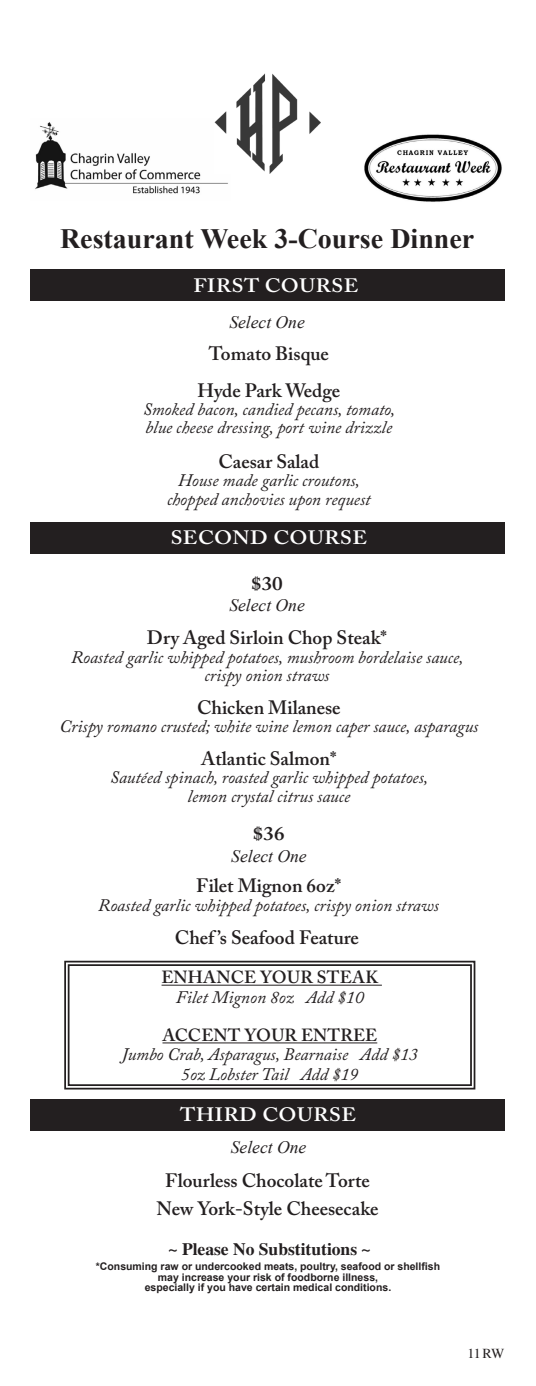
<style>
.page{position:relative;width:536px;height:1386px;background:#fff}
.page>*{position:absolute;margin:0;border:0;box-sizing:border-box;transform-origin:0 0}
.t1{font:700 28px "Times New Roman";color:#231f20}
.t2{font:600 19.25px "Adobe Caslon Pro";color:#231f20}
.t3{font:600 19.25px "Adobe Caslon Pro";letter-spacing:.025em;color:#fff;scale:1.1 1}
.t4{font:600 19.25px "Adobe Caslon Pro";color:#231f20;scale:1.1 1}
.t5{font:italic 17.5px "Adobe Caslon Pro";color:#231f20}
.t6{font:italic 17.5px "Times New Roman";color:#231f20}
.t7{font:600 17.5px "Adobe Caslon Pro";letter-spacing:.015em;color:#231f20}
.t8{font:700 17.5px "Times";color:#231f20}
.t9{font:14px "Times";color:#231f20}
.t10{font:700 10.5px "Arial";color:#231f20}
</style>
<div class="page">
<div style="left:30px;top:270px;width:474px;height:31px;background:#231f20"></div>
<div style="left:30px;top:522px;width:474px;height:31px;background:#231f20"></div>
<div style="left:30px;top:1099px;width:474px;height:31px;background:#231f20"></div>
<img style="left:35px;top:122px;width:193px;height:72px">
<img style="left:364px;top:134px;width:138px;height:68px">
<svg style="left:64px;top:960px;width:412px;height:130px"></svg>
<div style="left:68px;top:964px;width:403px;height:122px;border:2px solid #231f20"></div>
<img style="left:214px;top:73px;width:106px;height:100px">
<p class="t1" style="left:60px;top:219px;width:416px">Restaurant Week 3-Course Dinner</p>
<p class="t3" style="left:193px;top:274px;width:151px">FIRST COURSE</p>
<p class="t6" style="left:229px;top:310px;width:77px">Select One</p>
<p class="t2" style="left:209px;top:343px;width:121px">Tomato Bisque</p>
<p class="t2" style="left:197px;top:379px;width:144px">Hyde Park Wedge</p>
<p class="t5" style="left:143px;top:399px;width:254px">Smoked bacon, candied pecans, tomato,</p>
<p class="t5" style="left:145px;top:417px;width:248px">blue cheese dressing, port wine drizzle</p>
<p class="t2" style="left:218px;top:450px;width:102px">Caesar Salad</p>
<p class="t5" style="left:178px;top:470px;width:183px">House made garlic croutons,</p>
<p class="t5" style="left:167px;top:489px;width:205px">chopped anchovies upon request</p>
<p class="t3" style="left:171px;top:526px;width:180px">SECOND COURSE</p>
<p class="t4" style="left:251px;top:572px;width:30px">$30</p>
<p class="t6" style="left:229px;top:594px;width:77px">Select One</p>
<p class="t2" style="left:147px;top:626px;width:241px">Dry Aged Sirloin Chop Steak*</p>
<p class="t5" style="left:71px;top:646px;width:394px">Roasted garlic whipped potatoes, mushroom bordelaise sauce,</p>
<p class="t5" style="left:204px;top:665px;width:126px">crispy onion straws</p>
<p class="t2" style="left:197px;top:696px;width:145px">Chicken Milanese</p>
<p class="t5" style="left:59px;top:716px;width:420px">Crispy romano crusted; white wine lemon caper sauce, asparagus</p>
<p class="t2" style="left:201px;top:747px;width:137px">Atlantic Salmon*</p>
<p class="t5" style="left:110px;top:767px;width:319px">Sautéed spinach, roasted garlic whipped potatoes,</p>
<p class="t5" style="left:187px;top:785px;width:164px">lemon crystal citrus sauce</p>
<p class="t4" style="left:253px;top:823px;width:30px">$36</p>
<p class="t6" style="left:231px;top:844px;width:77px">Select One</p>
<p class="t2" style="left:196px;top:875px;width:146px">Filet Mignon 6oz*</p>
<p class="t5" style="left:98px;top:895px;width:342px">Roasted garlic whipped potatoes, crispy onion straws</p>
<p class="t2" style="left:175px;top:926px;width:185px">Chef ’s Seafood Feature</p>
<p class="t7" style="left:161px;top:967px;width:218px">ENHANCE YOUR STEAK</p>
<p class="t5" style="left:176px;top:986px;width:189px">Filet Mignon 8oz Add $10</p>
<p class="t7" style="left:162px;top:1025px;width:216px">ACCENT YOUR ENTREE</p>
<p class="t5" style="left:122px;top:1044px;width:298px">Jumbo Crab, Asparagus, Bearnaise Add $13</p>
<p class="t5" style="left:181px;top:1063px;width:178px">5oz Lobster Tail Add $19</p>
<p class="t3" style="left:180px;top:1103px;width:161px">THIRD COURSE</p>
<p class="t6" style="left:231px;top:1135px;width:77px">Select One</p>
<p class="t2" style="left:165px;top:1169px;width:206px">Flourless Chocolate Torte</p>
<p class="t2" style="left:156px;top:1197px;width:223px">New York-Style Cheesecake</p>
<p class="t8" style="left:168px;top:1239px;width:203px">~ Please No Substitutions ~</p>
<p class="t10" style="left:96px;top:1259px;width:346px">*Consuming raw or undercooked meats, poultry, seafood or shellfish</p>
<p class="t10" style="left:158px;top:1269px;width:221px">may increase your risk of foodborne illness,</p>
<p class="t10" style="left:145px;top:1280px;width:248px">especially if you have certain medical conditions.</p>
<p class="t9" style="left:467px;top:1345px;width:38px">11 RW</p>
</div>
